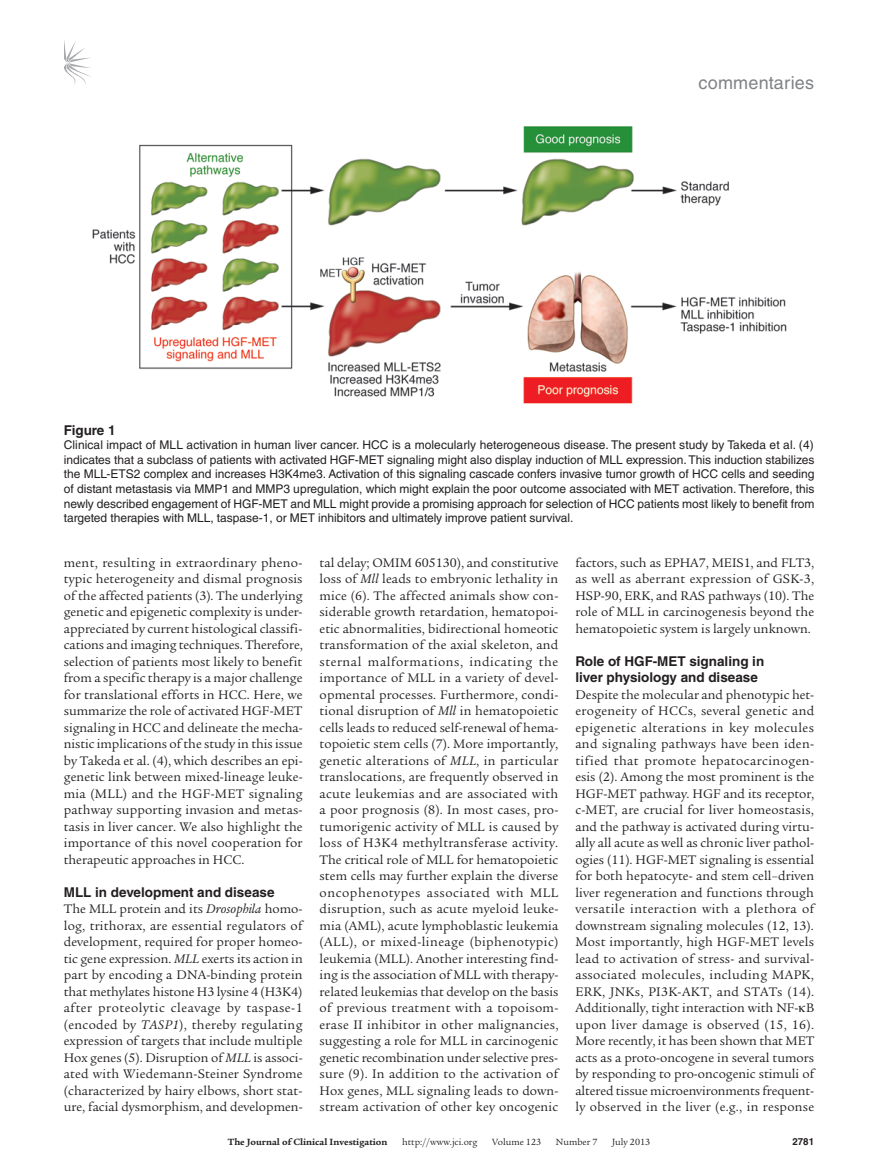
<style>
.page{position:relative;width:878px;height:1175px;background:#fff}
.page>*{position:absolute;margin:0;border:0;box-sizing:border-box;transform-origin:0 0}
.t1{font:18px "Helvetica LT Std";letter-spacing:.01em;color:#808285}
.t2{font:13.5px/16.5px "Legacy Serif Std";letter-spacing:.005em;color:#231f20;text-align:justify}
.t3{font:700 13.5px/16.5px "Helvetica LT Std";color:#231f20}
.t4{font:12px/14.7px "Helvetica LT Std";color:#231f20;text-align:justify}
.t5{font:9.75px "Legacy Serif Std";color:#231f20}
.t6{font:700 9.75px "Legacy Serif Std";color:#231f20}
.t7{font:700 9.75px "Helvetica LT Std";color:#231f20}
.s1{font-style:italic}
</style>
<div class="page">
<svg style="left:64px;top:40px;width:27px;height:45px"></svg>
<img style="left:92px;top:126px;width:695px;height:278px">
<h1 class="t1" style="left:698px;top:73px;width:117px">commentaries</h1>
<p class="t3" style="left:64px;top:421px;width:53px">Figure 1</p>
<p class="t4" style="left:64px;top:437px;width:752px">Clinical impact of MLL activation in human liver cancer. HCC is a molecularly heterogeneous disease. The present study by Takeda et al. (4) indicates that a subclass of patients with activated HGF-MET signaling might also display induction of MLL expression. This induction stabilizes the MLL-ETS2 complex and increases H3K4me3. Activation of this signaling cascade confers invasive tumor growth of HCC cells and seeding of distant metastasis via MMP1 and MMP3 upregulation, which might explain the poor outcome associated with MET activation. Therefore, this newly described engagement of HGF-MET and MLL might provide a promising approach for selection of HCC patients most likely to benefit from targeted therapies with MLL, taspase-1, or MET inhibitors and ultimately improve patient survival.</p>
<p class="t2" style="left:64px;top:554px;width:240px">ment, resulting in extraordinary pheno&shy;typic heterogeneity and dismal prognosis of the affected patients (3). The underlying genetic and epigenetic complexity is under&shy;appreciated by current histological classifi&shy;cations and imaging techniques. Therefore, selection of patients most likely to benefit from a specific therapy is a major challenge for translational efforts in HCC. Here, we summarize the role of activated HGF-MET signaling in HCC and delineate the mecha&shy;nistic implications of the study in this issue by Takeda et al. (4), which describes an epi&shy;genetic link between mixed-lineage leuke&shy;mia (MLL) and the HGF-MET signaling pathway supporting invasion and metas&shy;tasis in liver cancer. We also highlight the importance of this novel cooperation for therapeutic approaches in HCC.</p>
<p class="t3" style="left:64px;top:883px;width:212px">MLL in development and disease</p>
<p class="t2" style="left:64px;top:900px;width:240px">The MLL protein and its <span class="s1">Drosophila</span> homo&shy;log, trithorax, are essential regulators of development, required for proper homeo&shy;tic gene expression. <span class="s1">MLL</span> exerts its action in part by encoding a DNA-binding protein that methylates histone H3 lysine 4 (H3K4) after proteolytic cleavage by taspase-1 (encoded by <span class="s1">TASP1</span>), thereby regulating expression of targets that include multiple Hox genes (5). Disruption of <span class="s1">MLL</span> is associ&shy;ated with Wiedemann-Steiner Syndrome (characterized by hairy elbows, short stat&shy;ure, facial dysmorphism, and developmen-</p>
<p class="t2" style="left:319px;top:554px;width:240px">tal delay; OMIM 605130), and constitutive loss of <span class="s1">Mll</span> leads to embryonic lethality in mice (6). The affected animals show con&shy;siderable growth retardation, hematopoi&shy;etic abnormalities, bidirectional homeotic transformation of the axial skeleton, and sternal malformations, indicating the importance of MLL in a variety of devel&shy;opmental processes. Furthermore, condi&shy;tional disruption of <span class="s1">Mll</span> in hematopoietic cells leads to reduced self-renewal of hema&shy;topoietic stem cells (7). More importantly, genetic alterations of <span class="s1">MLL</span>, in particular translocations, are frequently observed in acute leukemias and are associated with a poor prognosis (8). In most cases, pro&shy;tumorigenic activity of MLL is caused by loss of H3K4 methyltransferase activity.<br>The critical role of MLL for hematopoietic stem cells may further explain the diverse oncophenotypes associated with MLL disruption, such as acute myeloid leuke&shy;mia (AML), acute lymphoblastic leukemia (ALL), or mixed-lineage (biphenotypic) leukemia (MLL). Another interesting find&shy;ing is the association of MLL with therapy&shy;related leukemias that develop on the basis of previous treatment with a topoisom&shy;erase II inhibitor in other malignancies, suggesting a role for MLL in carcinogenic genetic recombination under selective pres&shy;sure (9). In addition to the activation of Hox genes, MLL signaling leads to down&shy;stream activation of other key oncogenic</p>
<p class="t2" style="left:575px;top:554px;width:240px">factors, such as EPHA7, MEIS1, and FLT3, as well as aberrant expression of GSK-3, HSP-90, ERK, and RAS pathways (10). The role of MLL in carcinogenesis beyond the hematopoietic system is largely unknown.</p>
<p class="t3" style="left:575px;top:652px;width:190px">Role of HGF-MET signaling in liver physiology and disease</p>
<p class="t2" style="left:575px;top:686px;width:240px">Despite the molecular and phenotypic het&shy;erogeneity of HCCs, several genetic and epigenetic alterations in key molecules and signaling pathways have been iden&shy;tified that promote hepatocarcinogen&shy;esis (2). Among the most prominent is the HGF-MET pathway. HGF and its receptor, c-MET, are crucial for liver homeostasis, and the pathway is activated during virtu&shy;ally all acute as well as chronic liver pathol&shy;ogies (11). HGF-MET signaling is essential for both hepatocyte- and stem cell–driven liver regeneration and functions through versatile interaction with a plethora of downstream signaling molecules (12, 13).<br>Most importantly, high HGF-MET levels lead to activation of stress- and survival&shy;associated molecules, including MAPK, ERK, JNKs, PI3K-AKT, and STATs (14).<br>Additionally, tight interaction with NF- B upon liver damage is observed (15, 16).<br>More recently, it has been shown that MET acts as a proto-oncogene in several tumors by responding to pro-oncogenic stimuli of altered tissue microenvironments frequent&shy;ly observed in the liver (e.g., in response</p>
<p class="t6" style="left:228px;top:1135px;width:161px">The Journal of Clinical Investigation</p>
<p class="t5" style="left:402px;top:1136px;width:77px">http://www.jci.org</p>
<p class="t5" style="left:492px;top:1136px;width:50px">Volume 123</p>
<p class="t5" style="left:556px;top:1136px;width:43px">Number 7</p>
<p class="t5" style="left:612px;top:1136px;width:40px">July 2013</p>
<p class="t7" style="left:792px;top:1135px;width:23px">2781</p>
</div>
